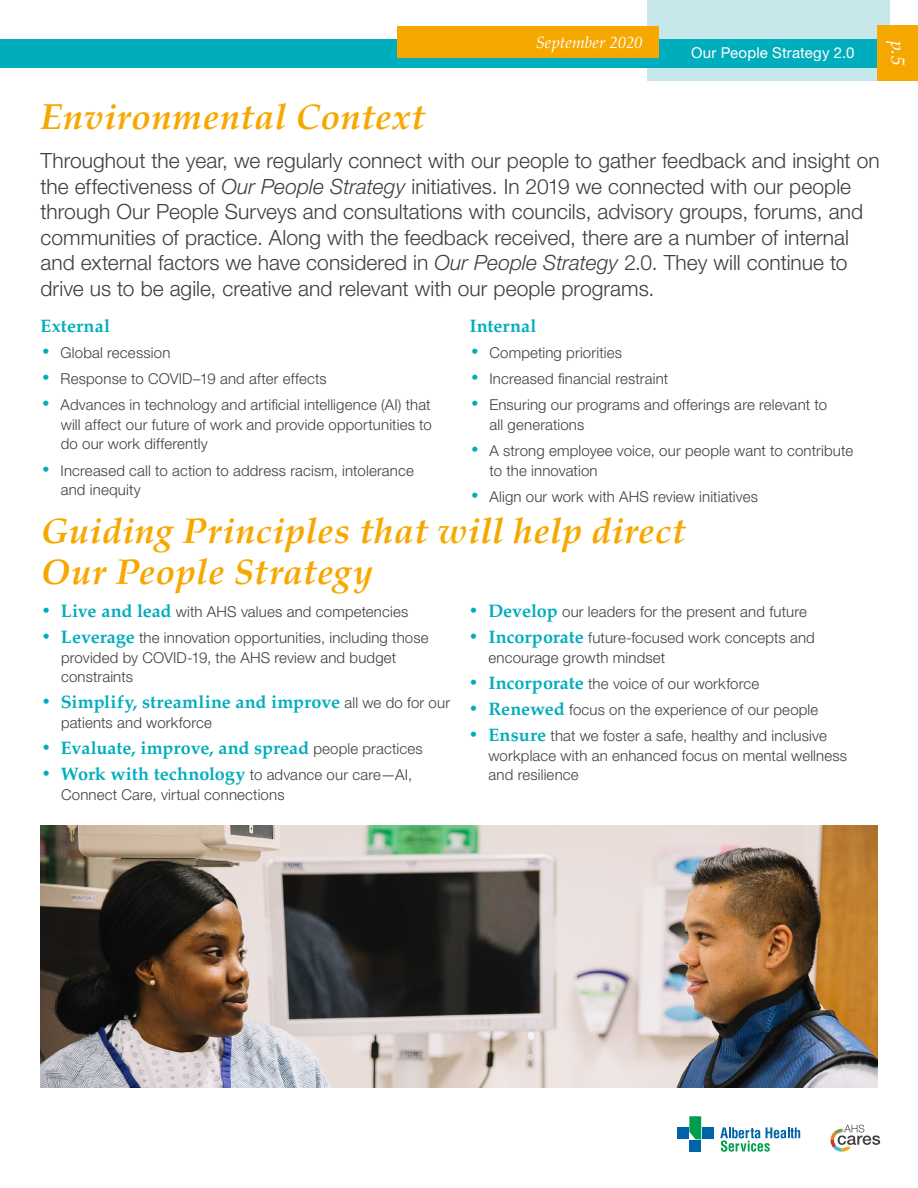
<style>
.page{position:relative;width:918px;height:1188px;background:#fff}
.page>*{position:absolute;margin:0;border:0;box-sizing:border-box;transform-origin:0 0}
.t1{font:italic 700 36px/40.5px "Palatino";letter-spacing:.015em;color:#f6a800}
.t2{font:300 21px/25.5px "Helvetica Neue LT Std";letter-spacing:.005em;color:#3e3e3f}
.t3{font:italic 19.5px "Palatino";color:#fff}
.Body_Text{font:700 18px "Palatino";letter-spacing:.005em;color:#00adbc}
.t4{font:italic 16.5px "Palatino";color:#fff}
.t5{font:300 15px/19.5px "Helvetica Neue LT Std";letter-spacing:.01em;color:#3e3e3f}
.t6{font:15px "Helvetica Neue LT Std";letter-spacing:.01em;color:#fff}
.s1{font-style:italic}
.s2{font-family:"Palatino";font-weight:700;font-size:18px;color:#00adbc}
.s3{font-family:"Helvetica Neue LT Std";font-weight:300;font-size:15px;color:#3e3e3f}
</style>
<div class="page">
<div style="left:647px;top:0;width:243px;height:81px;background:#c7e8ea"></div>
<div style="left:0;top:39px;width:918px;height:29px;background:#00adbc"></div>
<div style="left:878px;top:26px;width:40px;height:55px;background:#f6a800"></div>
<div style="left:398px;top:26px;width:261px;height:31px;background:#f6a800"></div>
<svg style="left:720px;top:1127px;width:80px;height:25px"></svg>
<div style="left:677px;top:1127px;width:11px;height:12px;background:#0163a8"></div>
<div style="left:702px;top:1127px;width:11px;height:12px;background:#0163a8"></div>
<div style="left:689px;top:1140px;width:12px;height:12px;background:#0163a8"></div>
<svg style="left:689px;top:1116px;width:12px;height:23px"></svg>
<svg style="left:831px;top:1125px;width:49px;height:27px"></svg>
<img style="left:40px;top:826px;width:838px;height:262px">
<p class="t4" style="left:536px;top:28px;width:109px">September 2020</p>
<h3 class="t3" style="left:915px;top:41px;width:26px;rotate:90deg">p.5</h3>
<p class="t6" style="left:691px;top:44px;width:165px">Our People Strategy 2.0</p>
<p class="t1" style="left:40px;top:96px;width:386px">Environmental Context</p>
<p class="t2" style="left:40px;top:148px;width:841px">Throughout the year, we regularly connect with our people to gather feedback and insight on the effectiveness of <span class="s1">Our People Strategy</span> initiatives. In 2019 we connected with our people through Our People Surveys and consultations with councils, advisory groups, forums, and communities of practice. Along with the feedback received, there are a number of internal and external factors we have considered in <span class="s1">Our People Strategy</span> 2.0. They will continue to drive us to be agile, creative and relevant with our people programs.</p>
<p class="Body_Text" style="left:40px;top:310px;width:71px">External</p>
<p class="t5" style="left:40px;top:342px;width:131px"><span class="s2">•</span> Global recession</p>
<p class="t5" style="left:40px;top:369px;width:288px"><span class="s2">•</span> Response to COVID–19 and after effects</p>
<p class="t5" style="left:61px;top:395px;width:373px;text-align:justify;text-indent:-20px"><span class="s2">•</span> Advances in technology and artificial intelligence (AI) that will affect our future of work and provide opportunities to do our work differently</p>
<p class="t5" style="left:61px;top:460px;width:355px;text-indent:-20px"><span class="s2">•</span> Increased call to action to address racism, intolerance and inequity</p>
<p class="Body_Text" style="left:469px;top:310px;width:69px">Internal</p>
<p class="t5" style="left:469px;top:342px;width:154px"><span class="s2">•</span> Competing priorities</p>
<p class="t5" style="left:469px;top:369px;width:200px"><span class="s2">•</span> Increased financial restraint</p>
<p class="t5" style="left:490px;top:395px;width:339px;text-indent:-20px"><span class="s2">•</span> Ensuring our programs and offerings are relevant to all generations</p>
<p class="t5" style="left:490px;top:441px;width:365px;text-indent:-20px"><span class="s2">•</span> A strong employee voice, our people want to contribute to the innovation</p>
<p class="t5" style="left:469px;top:486px;width:290px"><span class="s2">•</span> Align our work with AHS review initiatives</p>
<p class="t1" style="left:41px;top:511px;width:647px">Guiding Principles that will help direct<br>Our People Strategy</p>
<p class="t5" style="left:41px;top:602px;width:369px"><span class="s2">• Live and lead</span> with AHS values and competencies</p>
<p class="t5" style="left:61px;top:628px;width:369px;text-indent:-20px"><span class="s2">• Leverage</span> the innovation opportunities, including those provided by COVID-19, the AHS review and budget constraints</p>
<p class="Body_Text" style="left:41px;top:687px;width:411px">• Simplify, streamline and improve <span class="s3">all we do for our</span></p>
<p class="t5" style="left:61px;top:713px;width:152px">patients and workforce</p>
<p class="Body_Text" style="left:41px;top:733px;width:383px">• Evaluate, improve, and spread <span class="s3">people practices</span></p>
<p class="t5" style="left:61px;top:765px;width:353px;text-indent:-20px"><span class="s2">• Work with technology</span> to advance our care—AI,<br>Connect Care, virtual connections</p>
<p class="t5" style="left:468px;top:602px;width:340px"><span class="s2">• Develop</span> our leaders for the present and future</p>
<p class="t5" style="left:489px;top:628px;width:328px;text-indent:-20px"><span class="s2">• Incorporate</span> future-focused work concepts and encourage growth mindset</p>
<p class="t5" style="left:468px;top:674px;width:292px"><span class="s2">• Incorporate</span> the voice of our workforce</p>
<p class="t5" style="left:468px;top:700px;width:352px"><span class="s2">• Renewed</span> focus on the experience of our people</p>
<p class="t5" style="left:489px;top:726px;width:360px;text-indent:-20px"><span class="s2">• Ensure</span> that we foster a safe, healthy and inclusive workplace with an enhanced focus on mental wellness and resilience</p>
</div>
